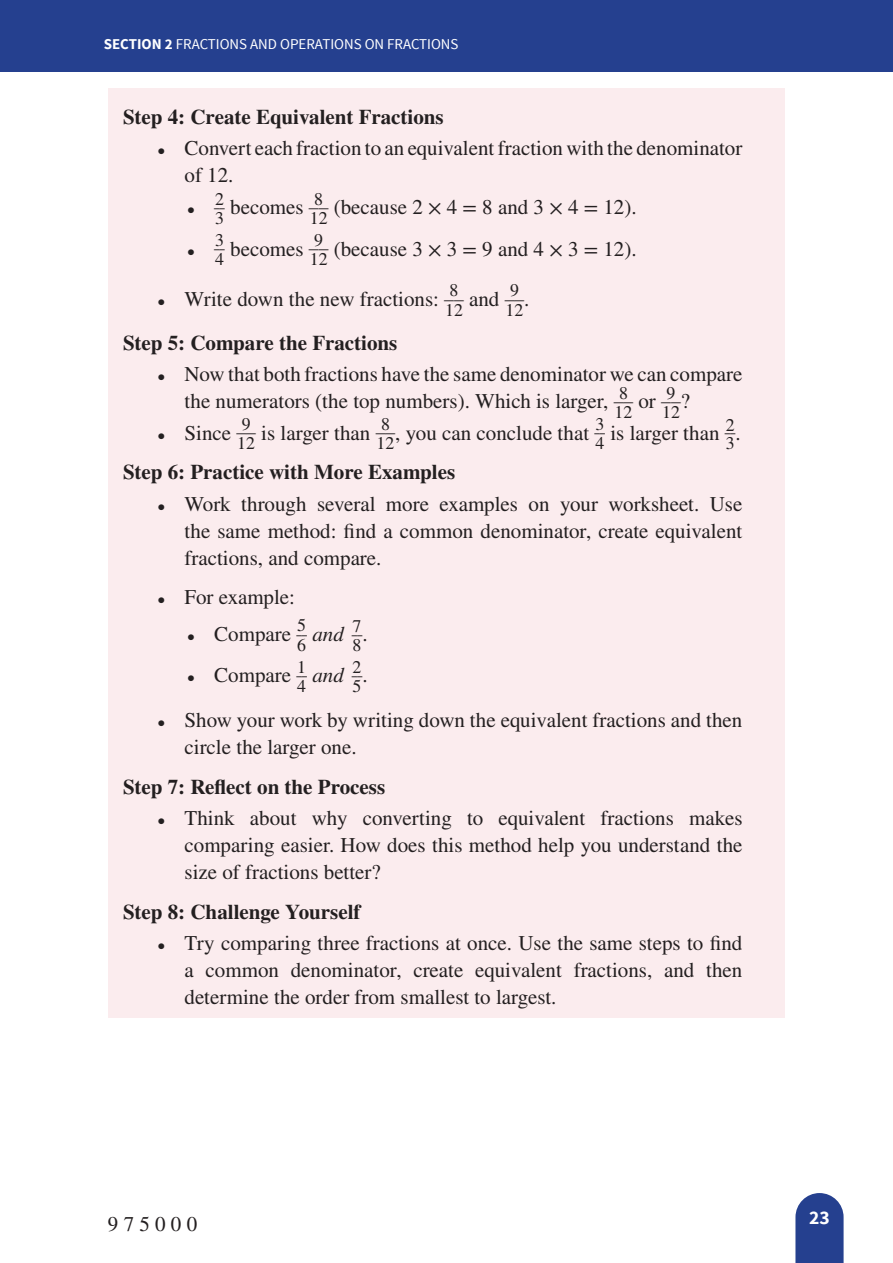
<style>
.page{position:relative;width:893px;height:1263px;background:#fff}
.page>*{position:absolute;margin:0;border:0;box-sizing:border-box;transform-origin:0 0}
.t1{font:21px/27px "STIX General";color:#231f20}
.t2{font:700 21px "STIX General";color:#231f20}
.t3{font:700 19.5px "Source Sans Pro";color:#fff}
.t4{font:17.85px "STIX General";color:#231f20}
.t5{font:17.85px/17.1px "STIX General";color:#231f20;text-align:right;scale:.6 1}
.t6{font:17.85px/17.1px "STIX General";color:#231f20;text-align:right;scale:1.1 1}
.t7{font:15px "Source Sans Pro";color:#fff}
.s1{font-weight:700}
.s2{font-size:15px}
.s3{font-size:21px}
.s4{font-style:italic}
</style>
<div class="page">
<svg style="left:795px;top:1193px;width:49px;height:70px;background:#395199"></svg>
<div style="left:0;top:0;width:893px;height:72px;background:#25408f"></div>
<div style="left:108px;top:88px;width:677px;height:50px;background:#fbecee"></div>
<div style="left:108px;top:119px;width:677px;height:77px;background:#fbecee"></div>
<div style="left:108px;top:178px;width:677px;height:49px;background:#fbecee"></div>
<div style="left:108px;top:209px;width:677px;height:60px;background:#fbecee"></div>
<div style="left:108px;top:260px;width:677px;height:59px;background:#fbecee"></div>
<div style="left:108px;top:310px;width:677px;height:54px;background:#fbecee"></div>
<div style="left:108px;top:346px;width:677px;height:76px;background:#fbecee"></div>
<div style="left:108px;top:404px;width:677px;height:49px;background:#fbecee"></div>
<div style="left:108px;top:444px;width:677px;height:49px;background:#fbecee"></div>
<div style="left:108px;top:475px;width:677px;height:103px;background:#fbecee"></div>
<div style="left:108px;top:569px;width:677px;height:49px;background:#fbecee"></div>
<div style="left:108px;top:600px;width:677px;height:54px;background:#fbecee"></div>
<div style="left:108px;top:636px;width:677px;height:60px;background:#fbecee"></div>
<div style="left:108px;top:686px;width:677px;height:82px;background:#fbecee"></div>
<div style="left:108px;top:758px;width:677px;height:49px;background:#fbecee"></div>
<div style="left:108px;top:789px;width:677px;height:104px;background:#fbecee"></div>
<div style="left:108px;top:883px;width:677px;height:49px;background:#fbecee"></div>
<div style="left:108px;top:914px;width:677px;height:104px;background:#fbecee"></div>
<p class="t7" style="left:104px;top:35px;width:356px"><span class="s1">SECTION 2</span> FRACTIONS AND OPERATIONS ON FRACTIONS</p>
<p class="t2" style="left:123px;top:102px;width:322px">Step 4: Create Equivalent Fractions</p>
<p class="t1" style="left:185px;top:135px;width:559px;text-indent:-27px"><span class="s2">•</span> Convert each fraction to an equivalent fraction with the denominator of 12.</p>
<p class="t5" style="left:187px;top:193px;width:64px"><sub>•</sub> __2<br>3</p>
<p class="t1" style="left:230px;top:194px;width:408px">becomes <sup>__8</sup> (because 2 × 4 = 8 and 3 × 4 = 12).</p>
<p class="t4" style="left:310px;top:205px;width:19px">12</p>
<p class="t5" style="left:187px;top:235px;width:64px"><sub>•</sub> __3<br>4</p>
<p class="t1" style="left:230px;top:236px;width:408px">becomes <sup>__9</sup> (because 3 × 3 = 9 and 4 × 3 = 12).</p>
<p class="t4" style="left:310px;top:247px;width:19px">12</p>
<p class="t1" style="left:158px;top:286px;width:373px"><span class="s2">•</span> Write down the new fractions: <sup>__8</sup> and <sup>__9</sup> .</p>
<p class="t4" style="left:445px;top:297px;width:19px">12</p>
<p class="t4" style="left:505px;top:297px;width:19px">12</p>
<p class="t2" style="left:123px;top:328px;width:276px">Step 5: Compare the Fractions</p>
<p class="t1" style="left:185px;top:362px;width:559px;text-indent:-27px"><span class="s2">•</span> Now that both fractions have the same denominator we can compare the numerators (the top numbers). Which is larger, <sup>__8</sup></p>
<p class="t6" style="left:638px;top:387px;width:40px"><span class="s3">or</span> __9<br>12</p>
<p class="t1" style="left:681px;top:389px;width:11px">?</p>
<p class="t1" style="left:158px;top:420px;width:585px"><span class="s2">•</span> Since <sup>__9</sup> is larger than <sup>__8</sup> , you can conclude that <sup>__3</sup> is larger than <sup>__2</sup>.</p>
<p class="t4" style="left:614px;top:400px;width:19px">12</p>
<p class="t4" style="left:237px;top:431px;width:19px">12</p>
<p class="t4" style="left:377px;top:431px;width:19px">12</p>
<p class="t4" style="left:595px;top:431px;width:10px">4</p>
<p class="t4" style="left:726px;top:431px;width:10px">3</p>
<p class="t2" style="left:123px;top:457px;width:334px">Step 6: Practice with More Examples</p>
<p class="t1" style="left:185px;top:491px;width:559px;text-align:justify;text-indent:-27px"><span class="s2">•</span> Work through several more examples on your worksheet. Use the same method: find a common denominator, create equivalent fractions, and compare.</p>
<p class="t1" style="left:158px;top:585px;width:139px"><span class="s2">•</span> For example:</p>
<p class="t1" style="left:187px;top:621px;width:182px"><span class="s2">•</span> Compare <sup>__5</sup> <span class="s4">and</span> <sup>__7</sup>.</p>
<p class="t4" style="left:297px;top:632px;width:10px">6</p>
<p class="t4" style="left:353px;top:632px;width:10px">8</p>
<p class="t1" style="left:187px;top:662px;width:182px"><span class="s2">•</span> Compare <sup>__1</sup> <span class="s4">and</span> <sup>__2</sup>.</p>
<p class="t4" style="left:297px;top:674px;width:10px">4</p>
<p class="t4" style="left:353px;top:674px;width:10px">5</p>
<p class="t1" style="left:185px;top:707px;width:559px;text-indent:-27px"><span class="s2">•</span> Show your work by writing down the equivalent fractions and then circle the larger one.</p>
<p class="t2" style="left:123px;top:772px;width:264px">Step 7: Reflect on the Process</p>
<p class="t1" style="left:185px;top:805px;width:559px;text-align:justify;text-indent:-27px"><span class="s2">•</span> Think about why converting to equivalent fractions makes comparing easier. How does this method help you understand the size of fractions better?</p>
<p class="t2" style="left:123px;top:897px;width:239px">Step 8: Challenge Yourself</p>
<p class="t1" style="left:185px;top:930px;width:559px;text-align:justify;text-indent:-27px"><span class="s2">•</span> Try comparing three fractions at once. Use the same steps to find a common denominator, create equivalent fractions, and then determine the order from smallest to largest.</p>
<p class="t1" style="left:108px;top:1211px;width:91px">9 7 5 0 0 0</p>
<p class="t3" style="left:809px;top:1205px;width:22px">23</p>
</div>
